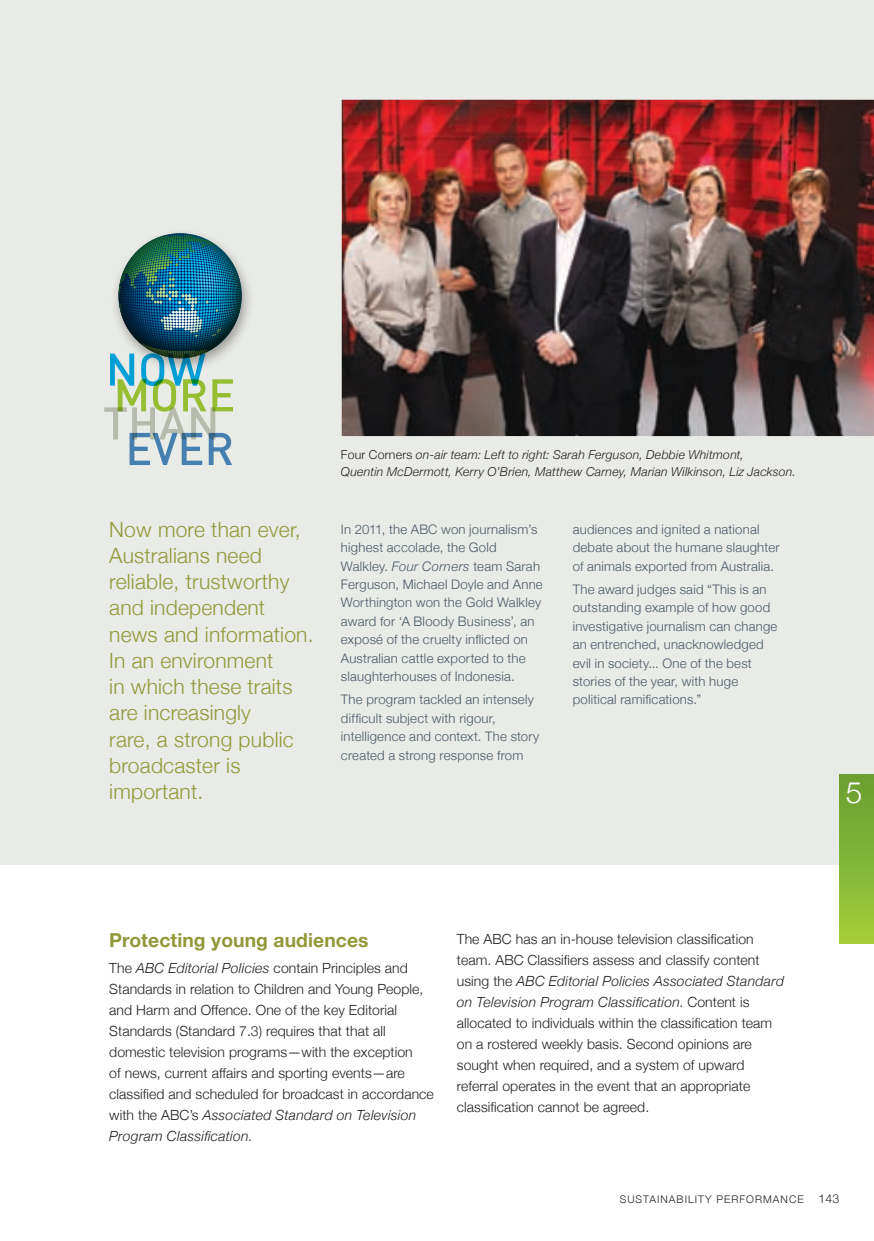
<style>
.page{position:relative;width:874px;height:1241px;background:#fff}
.page>*{position:absolute;margin:0;border:0;box-sizing:border-box;transform-origin:0 0}
.t1{font:300 29.75px "Helvetica Neue";color:#fff}
.t2{font:300 21px/26.2px "Helvetica Neue";letter-spacing:.01em;color:#929839}
.t3{font:700 19.25px "Helvetica Neue";letter-spacing:.005em;color:#929839}
.t4{font:300 14px/21px "Helvetica Neue";letter-spacing:.005em;color:#231f20}
.t5{font:300 13.12px/18.4px "Helvetica Neue";letter-spacing:.02em;color:#485868}
.t6{font:italic 300 12.25px/17.5px "Helvetica Neue";letter-spacing:.02em;color:#231f20}
.t7{font:300 10.5px "Helvetica Neue";letter-spacing:.1em;color:#231f20}
.s1{font-style:normal}
.s2{font-style:italic}
.s3{font-size:12.25px}
</style>
<div class="page">
<div style="left:0;top:0;width:873px;height:864px;background:#e9ebe6"></div>
<img style="left:341px;top:99px;width:532px;height:338px">
<div style="left:110px;top:227px;width:144px;height:146px;background:#231f20;opacity:.4"></div>
<img style="left:104px;top:233px;width:137px;height:232px">
<div style="left:838px;top:774px;width:35px;height:169px;background:linear-gradient(to bottom,#689d32,#a1cd3b)"></div>
<p class="t6" style="left:341px;top:445px;width:456px"><span class="s1">Four Corners</span> on-air team: Left to right: Sarah Ferguson, Debbie Whitmont,<br>Quentin McDermott, Kerry O’Brien, Matthew Carney, Marian Wilkinson, Liz Jackson.</p>
<h2 class="t2" style="left:109px;top:514px;width:206px">Now more than ever,<br>Australians need reliable, trustworthy and independent news and information.<br>In an environment<br>in which these traits are increasingly<br>rare, a strong public broadcaster is important.</h2>
<p class="t5" style="left:572px;top:519px;width:208px">audiences and ignited a national debate about the humane slaughter of animals exported from Australia.</p>
<p class="t5" style="left:341px;top:519px;width:203px">In 2011, the ABC won journalism’s highest accolade, the Gold<br>Walkley. <span class="s2">Four Corners</span> team Sarah<br>Ferguson, Michael Doyle and Anne<br>Worthington won the Gold Walkley award for ‘A Bloody Business’, an exposé of the cruelty inflicted on<br>Australian cattle exported to the slaughterhouses of Indonesia.</p>
<p class="t5" style="left:341px;top:689px;width:200px">The program tackled an intensely difficult subject with rigour, intelligence and context. The story created a strong response from</p>
<p class="t5" style="left:572px;top:579px;width:206px">The award judges said “This is an outstanding example of how good investigative journalism can change an entrenched, unacknowledged evil in society... One of the best stories of the year, with huge political ramifications.”</p>
<h1 class="t1" style="left:845px;top:768px;width:18px">5</h1>
<h3 class="t3" style="left:109px;top:922px;width:261px">Protecting young audiences</h3>
<p class="t4" style="left:109px;top:956px;width:326px">The <span class="s2">ABC Editorial Policies</span> contain Principles and Standards in relation to Children and Young People, and Harm and Offence. One of the key Editorial Standards (Standard 7.3) requires that that all domestic television programs—with the exception<br>of news, current affairs and sporting events—are classified and scheduled for broadcast in accordance with the ABC’s <span class="s2">Associated Standard on Television Program Classification</span>.</p>
<p class="t4" style="left:456px;top:927px;width:328px">The ABC has an in-house television classification team. ABC Classifiers assess and classify content using the <span class="s2">ABC Editorial Policies Associated Standard on Television Program Classification</span>. Content is allocated to individuals within the classification team on a rostered weekly basis. Second opinions are sought when required, and a system of upward referral operates in the event that an appropriate classification cannot be agreed.</p>
<p class="t7" style="left:619px;top:1190px;width:221px">SUSTAINABILITY PERFORMANCE <span class="s3">143</span></p>
</div>
